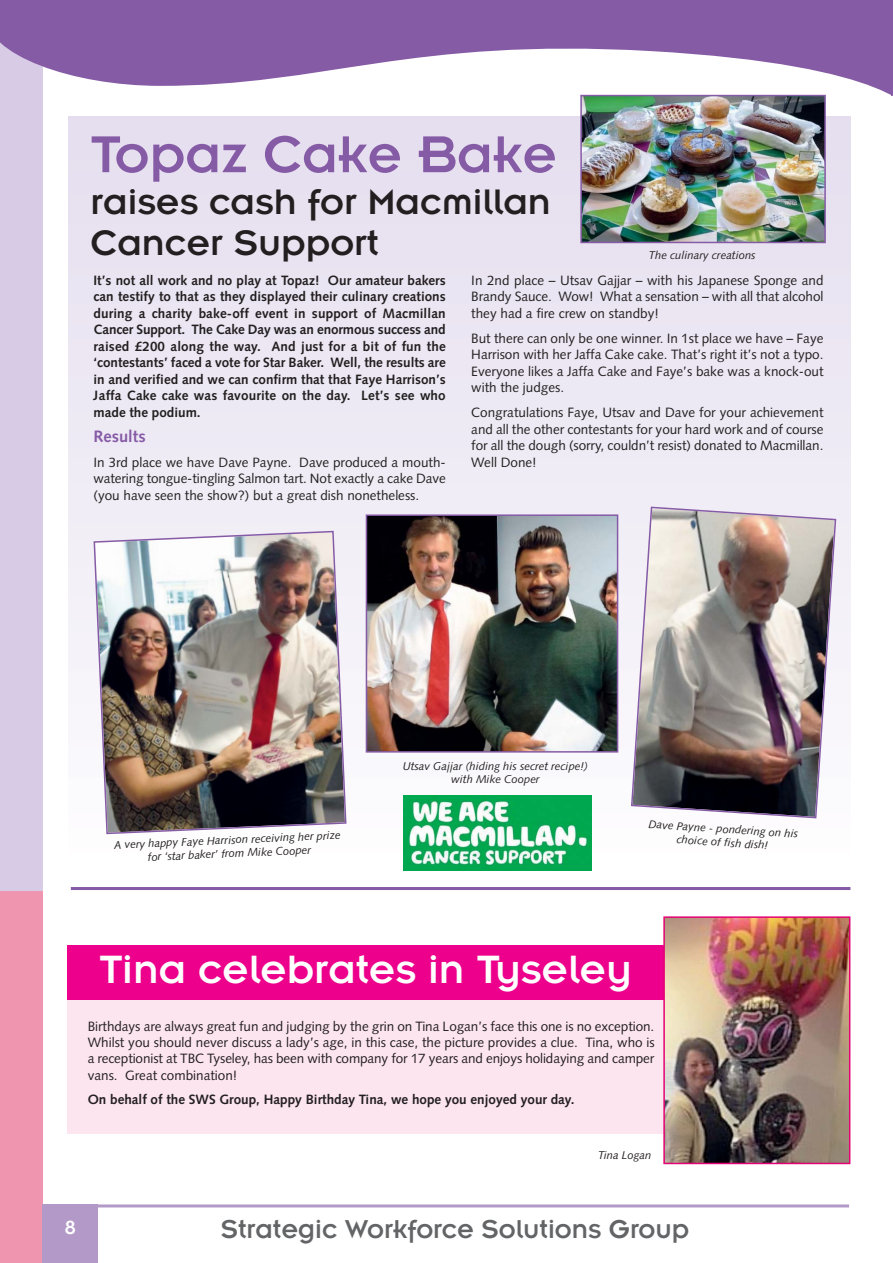
<style>
.page{position:relative;width:893px;height:1263px;background:#fff}
.page>*{position:absolute;margin:0;border:0;box-sizing:border-box;transform-origin:0 0}
.t1{font:57px "Insignia";color:#865ba6}
.t2{font:43.5px "Insignia";color:#fff}
.t3{font:39px/41.5px "Insignia";color:#231f20}
.t4{font:28.5px "Insignia";color:#636466}
.t5{font:21px "Insignia";color:#fff}
.t6{font:700 16.5px "Syntax";color:#865ba6}
.t7{font:13.5px/16.5px "Syntax";color:#231f20;text-align:justify}
.t8{font:700 13.5px/16.5px "Syntax";color:#231f20;text-align:justify}
.t9{font:italic 11.25px/13.5px "Syntax";color:#231f20;text-align:center}
</style>
<div class="page">
<div style="left:0;top:0;width:43px;height:1263px;background:#d7cbe5"></div>
<div style="left:0;top:891px;width:43px;height:372px;background:#ef95af"></div>
<div style="left:43px;top:1204px;width:55px;height:59px;background:#b399c8"></div>
<hr style="left:96px;top:1204px;width:753px;height:3px;background:#b399c8">
<svg style="left:0;top:5px;width:892px;height:91px;fill:#865ba6"></svg>
<svg style="left:892px;top:5px;width:1px;height:91px"></svg>
<div style="left:0;top:0;width:893px;height:5px;background:#865ba6"></div>
<div style="left:68px;top:116px;width:782px;height:745px;background:linear-gradient(to bottom,#e5deee,#fcfbfd)"></div>
<img style="left:583px;top:98px;width:240px;height:142px">
<div style="left:580px;top:95px;width:246px;height:148px;border:2px solid #865ba6"></div>
<img style="left:93px;top:530px;width:254px;height:305px">
<img style="left:369px;top:517px;width:246px;height:233px">
<div style="left:366px;top:514px;width:252px;height:239px;border:2px solid #865ba6"></div>
<img style="left:630px;top:506px;width:207px;height:313px">
<div style="left:67px;top:950px;width:783px;height:183px;background:#fce5ef"></div>
<div style="left:67px;top:945px;width:606px;height:54px;background:#ec008c"></div>
<img style="left:666px;top:919px;width:181px;height:242px">
<div style="left:663px;top:916px;width:187px;height:248px;border:2px solid #e40275"></div>
<hr style="left:71px;top:887px;width:779px;height:3px;background:#865ba6">
<img style="left:403px;top:795px;width:188px;height:76px">
<h1 class="t1" style="left:91px;top:136px;width:468px">Topaz Cake Bake</h1>
<h3 class="t3" style="left:91px;top:184px;width:462px">raises cash for Macmillan<br>Cancer Support</h3>
<p class="t8" style="left:94px;top:273px;width:354px">It’s not all work and no play at Topaz! Our amateur bakers can testify to that as they displayed their culinary creations during a charity bake-off event in support of Macmillan Cancer Support. The Cake Day was an enormous success and raised £200 along the way. And just for a bit of fun the ‘contestants’ faced a vote for Star Baker. Well, the results are in and verified and we can confirm that that Faye Harrison’s Jaffa Cake cake was favourite on the day. Let’s see who made the podium.</p>
<p class="t6" style="left:94px;top:430px;width:54px">Results</p>
<p class="t7" style="left:94px;top:455px;width:354px">In 3rd place we have Dave Payne. Dave produced a mouth&shy;watering tongue-tingling Salmon tart. Not exactly a cake Dave (you have seen the show?) but a great dish nonetheless.</p>
<p class="t9" style="left:649px;top:250px;width:108px">The culinary creations</p>
<p class="t7" style="left:471px;top:273px;width:354px">In 2nd place – Utsav Gajjar – with his Japanese Sponge and Brandy Sauce. Wow! What a sensation – with all that alcohol they had a fire crew on standby!</p>
<p class="t7" style="left:471px;top:331px;width:354px">But there can only be one winner. In 1st place we have – Faye Harrison with her Jaffa Cake cake. That’s right it’s not a typo.<br>Everyone likes a Jaffa Cake and Faye’s bake was a knock-out with the judges.</p>
<p class="t7" style="left:471px;top:406px;width:354px">Congratulations Faye, Utsav and Dave for your achievement and all the other contestants for your hard work and of course for all the dough (sorry, couldn’t resist) donated to Macmillan.<br>Well Done!</p>
<p class="t9" style="left:403px;top:760px;width:187px">Utsav Gajjar (hiding his secret recipe!) with Mike Cooper</p>
<p class="t9" style="left:114px;top:840px;width:228px;rotate:-3deg">A very happy Faye Harrison receiving her prize for ‘star baker’ from Mike Cooper</p>
<p class="t9" style="left:649px;top:818px;width:151px;rotate:4deg">Dave Payne - pondering on his choice of fish dish!</p>
<h2 class="t2" style="left:100px;top:955px;width:534px">Tina celebrates in Tyseley</h2>
<p class="t7" style="left:88px;top:1019px;width:568px">Birthdays are always great fun and judging by the grin on Tina Logan’s face this one is no exception.<br>Whilst you should never discuss a lady’s age, in this case, the picture provides a clue. Tina, who is a receptionist at TBC Tyseley, has been with company for 17 years and enjoys holidaying and camper vans. Great combination!</p>
<p class="t8" style="left:88px;top:1092px;width:488px">On behalf of the SWS Group, Happy Birthday Tina, we hope you enjoyed your day.</p>
<p class="t9" style="left:598px;top:1149px;width:55px">Tina Logan</p>
<h3 class="t5" style="left:64px;top:1220px;width:13px">8</h3>
<h3 class="t4" style="left:221px;top:1220px;width:470px">Strategic Workforce Solutions Group</h3>
</div>
